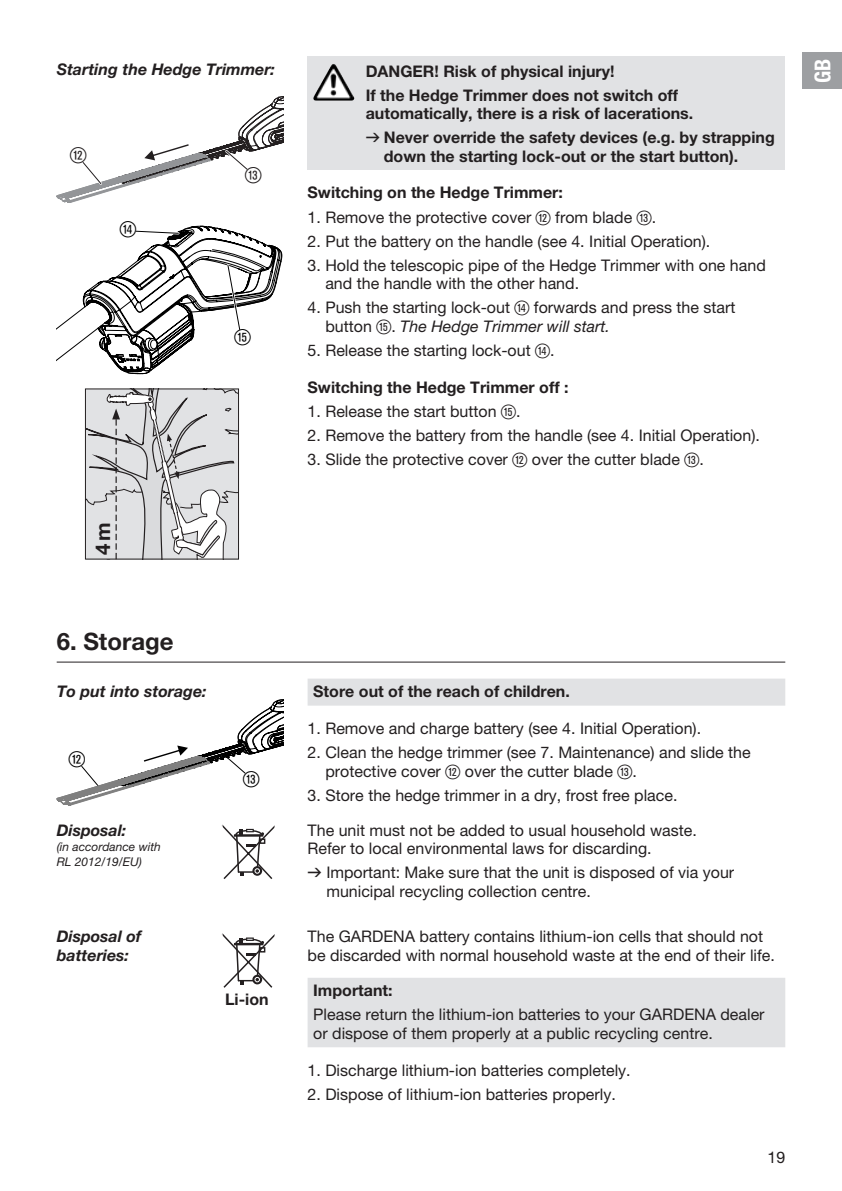
<style>
.page{position:relative;width:842px;height:1191px;background:#fff}
.page>*{position:absolute;margin:0;border:0;box-sizing:border-box;transform-origin:0 0}
.t1{font:700 24px "GARDENA Pro";color:#231f20}
.t2{font:22px "Ziffernim Kreisund Quadrat BQ";color:#000}
.t3{font:22px "Ziffernim Kreisund Quadrat BQ";color:#231f20}
.t4{font:22px "GARDENA Pro Bo Cond";color:#fff}
.t5{font:700 20.4px "GARDENA Pro";color:#231f20}
.t6{font:16px/18.4px "GARDENA Pro";color:#231f20}
.t7{font:700 16px/24px "GARDENA Pro";color:#231f20}
.t8{font:italic 700 16px "GARDENA Pro";color:#231f20}
.t9{font:italic 12px/15px "GARDENA Pro";color:#231f20}
.s1{font-family:"Formdruck";font-weight:400}
.s2{font-family:"Ziffernim Kreisund Quadrat BQ";font-size:20px}
.s3{font-style:italic}
.s4{font-family:"Formdruck"}
</style>
<div class="page">
<div style="left:308px;top:57px;width:477px;height:113px;background:#e1e2e4"></div>
<svg style="left:57px;top:96px;width:226px;height:107px"></svg>
<svg style="left:57px;top:225px;width:226px;height:150px"></svg>
<svg style="left:87px;top:390px;width:150px;height:167px;background:#d1d1d3"></svg>
<div style="left:85px;top:388px;width:154px;height:171px;border:1px solid #231f20"></div>
<img style="left:315px;top:64px;width:18px;height:31px">
<svg style="left:308px;top:678px;width:477px;height:369px"></svg>
<hr style="left:57px;top:661px;width:728px;height:1px;background:#231f20">
<svg style="left:57px;top:699px;width:226px;height:107px"></svg>
<svg style="left:221px;top:824px;width:54px;height:55px"></svg>
<svg style="left:221px;top:933px;width:54px;height:55px"></svg>
<div style="left:802px;top:53px;width:40px;height:36px;background:#9d9fa2"></div>
<p class="t8" style="left:57px;top:60px;width:220px">Starting the Hedge Trimmer:</p>
<h2 class="t3" style="left:70px;top:143px;width:18px">W</h2>
<h2 class="t2" style="left:120px;top:217px;width:18px">R</h2>
<h2 class="t3" style="left:245px;top:162px;width:18px">E</h2>
<h2 class="t2" style="left:234px;top:324px;width:18px">T</h2>
<p class="t5" style="left:90px;top:604px;width:84px;rotate:-90deg">max. 4 m</p>
<h1 class="t1" style="left:57px;top:627px;width:118px">6. Storage</h1>
<p class="t8" style="left:57px;top:681px;width:151px">To put into storage:</p>
<h2 class="t2" style="left:69px;top:747px;width:18px">W</h2>
<p class="t8" style="left:57px;top:820px;width:71px">Disposal:</p>
<p class="t9" style="left:57px;top:839px;width:106px">(in accordance with<br>RL 2012/19/EU)</p>
<h2 class="t2" style="left:243px;top:766px;width:18px">E</h2>
<p class="t8" style="left:57px;top:926px;width:86px">Disposal of</p>
<p class="t8" style="left:57px;top:945px;width:74px">batteries:</p>
<p class="t7" style="left:225px;top:987px;width:45px">Li-ion</p>
<p class="t7" style="left:366px;top:58px;width:314px">DANGER! Risk of physical injury!<br>If the Hedge Trimmer does not switch off</p>
<p class="t7" style="left:366px;top:101px;width:411px">automatically, there is a risk of lacerations.<br><span class="s1">v</span> Never override the safety devices (e.g. by strapping</p>
<p class="t7" style="left:384px;top:143px;width:356px">down the starting lock-out or the start button).</p>
<p class="t7" style="left:308px;top:180px;width:257px">Switching on the Hedge Trimmer:</p>
<p class="t6" style="left:308px;top:207px;width:350px">1. Remove the protective cover <span class="s2">W</span> from blade <span class="s2">E</span>.</p>
<p class="t6" style="left:308px;top:231px;width:404px">2. Put the battery on the handle (see 4. Initial Operation).</p>
<p class="t6" style="left:325px;top:256px;width:442px;text-indent:-18px">3. Hold the telescopic pipe of the Hedge Trimmer with one hand and the handle with the other hand.</p>
<p class="t6" style="left:325px;top:298px;width:412px;text-indent:-18px">4. Push the starting lock-out <span class="s2">R</span> forwards and press the start button <span class="s2">T</span>. <span class="s3">The Hedge Trimmer will start.</span></p>
<p class="t6" style="left:308px;top:340px;width:249px">5. Release the starting lock-out <span class="s2">R</span>.</p>
<p class="t7" style="left:308px;top:374px;width:262px">Switching the Hedge Trimmer off :</p>
<p class="t6" style="left:308px;top:401px;width:214px">1. Release the start button <span class="s2">T</span>.</p>
<p class="t6" style="left:308px;top:425px;width:454px">2. Remove the battery from the handle (see 4. Initial Operation).</p>
<p class="t6" style="left:308px;top:449px;width:398px">3. Slide the protective cover <span class="s2">W</span> over the cutter blade <span class="s2">E</span>.</p>
<h2 class="t4" style="left:809px;top:83px;width:26px;rotate:-90deg">GB</h2>
<p class="t7" style="left:313px;top:679px;width:258px">Store out of the reach of children.</p>
<p class="t6" style="left:308px;top:719px;width:395px">1. Remove and charge battery (see 4. Initial Operation).</p>
<p class="t6" style="left:325px;top:743px;width:427px;text-indent:-18px">2. Clean the hedge trimmer (see 7. Maintenance) and slide the protective cover <span class="s2">W</span> over the cutter blade <span class="s2">E</span>.</p>
<p class="t6" style="left:308px;top:785px;width:371px">3. Store the hedge trimmer in a dry, frost free place.</p>
<p class="t6" style="left:308px;top:821px;width:391px">The unit must not be added to usual household waste.<br>Refer to local environmental laws for discarding.</p>
<p class="t6" style="left:326px;top:863px;width:409px;text-indent:-19px"><span class="s4">v</span> Important: Make sure that the unit is disposed of via your municipal recycling collection centre.</p>
<p class="t6" style="left:308px;top:927px;width:469px">The GARDENA battery contains lithium-ion cells that should not be discarded with normal household waste at the end of their life.</p>
<p class="t7" style="left:313px;top:978px;width:81px">Important:</p>
<p class="t6" style="left:313px;top:1005px;width:453px">Please return the lithium-ion batteries to your GARDENA dealer or dispose of them properly at a public recycling centre.</p>
<p class="t6" style="left:308px;top:1060px;width:325px">1. Discharge lithium-ion batteries completely.</p>
<p class="t6" style="left:308px;top:1084px;width:310px">2. Dispose of lithium-ion batteries properly.</p>
<p class="t6" style="left:767px;top:1147px;width:19px">19</p>
</div>
